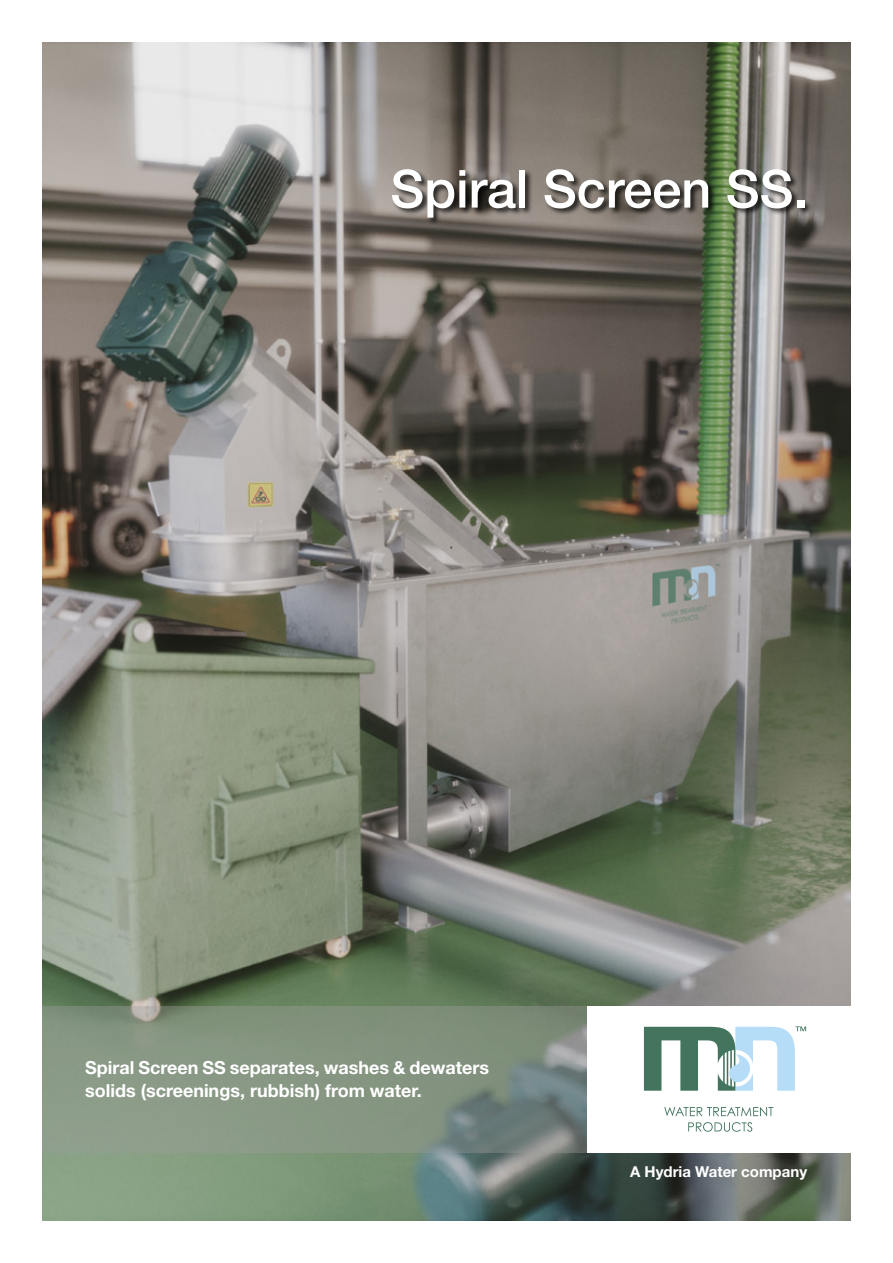
<style>
.page{position:relative;width:893px;height:1263px;background:#fff}
.page>*{position:absolute;margin:0;border:0;box-sizing:border-box;transform-origin:0 0}
.t1{font:500 52.5px "Helvetica Neue LT Std";letter-spacing:-.005em;color:#fff}
.t2{font:700 18px/23.4px "Helvetica Neue LT Std";color:#fff}
.t3{font:700 15px "Helvetica Neue LT Std";color:#fff}
</style>
<div class="page">
<img style="left:43px;top:43px;width:807px;height:1177px">
<svg style="left:43px;top:1006px;width:544px;height:146px;background:#829281"></svg>
<div style="left:587px;top:1006px;width:276px;height:146px;background:#fff"></div>
<svg style="left:664px;top:1107px;width:109px;height:9px"></svg>
<svg style="left:688px;top:1122px;width:64px;height:10px"></svg>
<svg style="left:644px;top:1026px;width:162px;height:65px"></svg>
<div style="left:392px;top:170px;width:421px;height:56px;background:#000;opacity:.75"></div>
<h1 class="t1" style="left:390px;top:158px;width:419px">Spiral Screen SS.</h1>
<p class="t2" style="left:85px;top:1055px;width:405px">Spiral Screen SS separates, washes &amp; dewaters solids (screenings, rubbish) from water.</p>
<p class="t3" style="left:630px;top:1162px;width:178px">A Hydria Water company</p>
</div>
